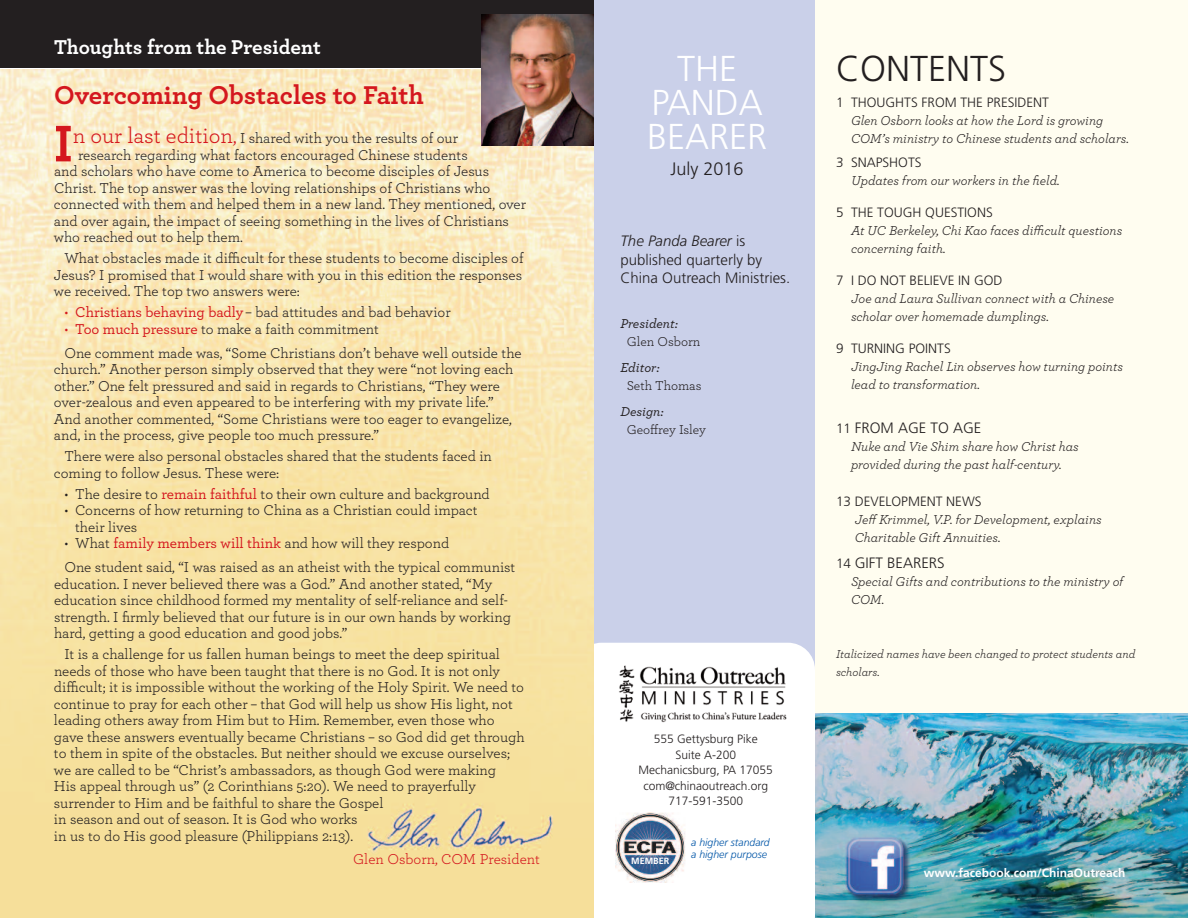
<style>
.page{position:relative;width:1188px;height:918px;background:#fff}
.page>*{position:absolute;margin:0;border:0;box-sizing:border-box;transform-origin:0 0}
.t1{font:700 54px "Archer";color:#d4171e}
.t2{font:300 36px/34.2px "Frutiger";color:#fff;text-align:center}
.t3{font:300 36px "Frutiger";color:#231f20}
.t4{font:700 27px "Archer";color:#d4171e}
.t5{font:700 21px "Archer";color:#fff}
.t6{font:300 18px "Frutiger";color:#231f20}
.t7{font:15px/16.5px "Archer";color:#231f20}
.t8{font:300 15px/18.6px "Frutiger";color:#231f20}
.t9{font:15px "Archer";color:#d4171e}
.t10{font:italic 13.5px/18px "Archer";color:#231f20}
.t11{font:300 13.5px "Frutiger";color:#231f20}
.t12{font:13.5px "Archer";color:#231f20}
.t13{font:italic 500 13.5px "Archer";color:#231f20}
.t14{font:300 12px/15.6px "Frutiger";color:#231f20;text-align:center}
.t15{font:italic 12px/18px "Archer";color:#231f20}
.t16{font:700 12px "Frutiger";color:#fff}
.t17{font:italic 300 10.5px/12.6px "Frutiger";color:#0155a7}
.t18{font:700 9px "Frutiger";color:#fff}
.s1{font-size:22.5px;color:#d4171e}
.s2{font-size:19.5px;color:#d4171e}
.s3{color:#d4171e}
.s4{font-weight:500;color:#d4171e}
.s5{font-style:italic}
.s6{font-size:13.5px}
</style>
<div class="page">
<div style="left:594px;top:0;width:221px;height:714px;background:#cad0e9"></div>
<div style="left:815px;top:0;width:373px;height:714px;background:#fffdf0"></div>
<img style="left:815px;top:714px;width:373px;height:204px">
<div style="left:594px;top:643px;width:221px;height:71px;background:#fff"></div>
<img style="left:609px;top:665px;width:189px;height:58px">
<img style="left:615px;top:813px;width:70px;height:70px">
<img style="left:0;top:69px;width:594px;height:849px">
<div style="left:0;top:0;width:594px;height:68px;background:#231f20"></div>
<img style="left:482px;top:14px;width:112px;height:132px">
<h3 class="t5" style="left:54px;top:40px;width:268px">Thoughts from the president</h3>
<h3 class="t4" style="left:54px;top:86px;width:371px">Overcoming Obstacles to Faith</h3>
<h1 class="t1" style="left:54px;top:126px;width:20px">I</h1>
<p class="t7" style="left:73px;top:132px;width:387px"><span class="s1">n our last edition</span><span class="s2">,</span> I shared with you the results of our</p>
<p class="t7" style="left:78px;top:148px;width:391px">research regarding what factors encouraged Chinese students</p>
<p class="t7" style="left:54px;top:165px;width:437px">and scholars who have come to America to become disciples of Jesus</p>
<p class="t7" style="left:54px;top:181px;width:438px">Christ. The top answer was the loving relationships of Christians who</p>
<p class="t7" style="left:54px;top:198px;width:474px">connected with them and helped them in a new land. They mentioned, over</p>
<p class="t7" style="left:54px;top:214px;width:456px">and over again, the impact of seeing something in the lives of Christians</p>
<p class="t7" style="left:54px;top:231px;width:190px">who reached out to help them.</p>
<p class="t7" style="left:54px;top:252px;width:471px;text-align:justify;text-indent:10px">What obstacles made it difficult for these students to become disciples of Jesus? I promised that I would share with you in this edition the responses we received. The top two answers were:</p>
<p class="t7" style="left:64px;top:306px;width:388px"><span class="s3">•</span> <span class="s4">Christians behaving badly</span> – bad attitudes and bad behavior</p>
<p class="t7" style="left:64px;top:318px;width:459px;line-height:24px"><span class="s3">•</span> <span class="s4">Too much pressure</span> to make a faith commitment<br>One comment made was, “Some Christians don’t behave well outside the</p>
<p class="t7" style="left:54px;top:363px;width:461px">church.” Another person simply observed that they were “not loving each other.” One felt pressured and said in regards to Christians, “They were over-zealous and even appeared to be interfering with my private life.” And another commented, “Some Christians were too eager to evangelize, and, in the process, give people too much pressure.”</p>
<p class="t7" style="left:54px;top:450px;width:440px;text-indent:10px">There were also personal obstacles shared that the students faced in coming to follow Jesus. These were:</p>
<p class="t7" style="left:64px;top:487px;width:427px">• The desire to <span class="s4">remain faithful</span> to their own culture and background</p>
<p class="t7" style="left:75px;top:504px;width:404px;text-indent:-11px">• Concerns of how returning to China as a Christian could impact their lives</p>
<p class="t7" style="left:64px;top:533px;width:452px;line-height:24px">• What <span class="s4">family members will think</span> and how will they respond<br>One student said, “I was raised as an atheist with the typical communist</p>
<p class="t7" style="left:54px;top:577px;width:459px">education. I never believed there was a God.” And another stated, “My education since childhood formed my mentality of self-reliance and self&shy;strength. I firmly believed that our future is in our own hands by working hard, getting a good education and good jobs.”</p>
<p class="t7" style="left:54px;top:648px;width:472px;text-indent:10px">It is a challenge for us fallen human beings to meet the deep spiritual needs of those who have been taught that there is no God. It is not only difficult; it is impossible without the working of the Holy Spirit. We need to continue to pray for each other – that God will help us show His light, not leading others away from Him but to Him. Remember, even those who gave these answers eventually became Christians – so God did get through to them in spite of the obstacles. But neither should we excuse ourselves; we are called to be “Christ’s ambassadors, as though God were making<br>His appeal through us” (2 Corinthians 5:20). We need to prayerfully surrender to Him and be faithful to share the Gospel<br>in season and out of season. It is God who works<br>in us to do His good pleasure (Philippians 2:13).</p>
<p class="t9" style="left:353px;top:854px;width:188px">Glen Osborn, COM President</p>
<h2 class="t2" style="left:647px;top:54px;width:122px">THE<br>PANDA<br>BEARER</h2>
<p class="t6" style="left:671px;top:162px;width:75px">July 2016</p>
<p class="t8" style="left:620px;top:233px;width:171px"><span class="s5">The Panda Bearer</span> is published quarterly by<br>China Outreach Ministries.</p>
<p class="t13" style="left:620px;top:319px;width:59px">President:</p>
<p class="t12" style="left:627px;top:337px;width:75px">Glen Osborn</p>
<p class="t13" style="left:621px;top:363px;width:41px">Editor:</p>
<p class="t12" style="left:627px;top:381px;width:76px">Seth Thomas</p>
<p class="t13" style="left:621px;top:408px;width:45px">Design:</p>
<p class="t12" style="left:627px;top:426px;width:81px">Geoffrey Isley</p>
<p class="t14" style="left:639px;top:732px;width:136px">555 Gettysburg Pike<br>Suite A-200<br>Mechanicsburg, PA 17055 com@chinaoutreach.org<br>717-591-3500</p>
<p class="t18" style="left:631px;top:858px;width:39px">MEMBER</p>
<p class="t17" style="left:691px;top:837px;width:80px">a higher standard a higher purpose</p>
<h2 class="t3" style="left:836px;top:54px;width:172px">CONTENTS</h2>
<p class="t11" style="left:836px;top:97px;width:215px">1 THOUGHTS FROM THE PRESIDENT</p>
<p class="t10" style="left:851px;top:113px;width:279px">Glen Osborn looks at how the Lord is growing<br>COM’s ministry to Chinese students and scholars.</p>
<p class="t11" style="left:836px;top:157px;width:87px">3 SNAPSHOTS</p>
<p class="t10" style="left:851px;top:173px;width:210px">Updates from our workers in the field.</p>
<p class="t11" style="left:836px;top:207px;width:158px">5 THE TOUGH QUESTIONS</p>
<p class="t10" style="left:851px;top:223px;width:273px">At UC Berkeley, Chi Kao faces difficult questions concerning faith.</p>
<p class="t11" style="left:836px;top:275px;width:168px">7 I DO NOT BELIEVE IN GOD</p>
<p class="t10" style="left:851px;top:291px;width:265px">Joe and Laura Sullivan connect with a Chinese scholar over homemade dumplings.</p>
<p class="t11" style="left:836px;top:343px;width:116px">9 TURNING POINTS</p>
<p class="t10" style="left:851px;top:359px;width:274px">JingJing Rachel Lin observes how turning points lead to transformation.</p>
<p class="t8" style="left:836px;top:420px;width:147px"><span class="s6">11</span> FROM AGE TO AGE</p>
<p class="t10" style="left:851px;top:439px;width:229px">Nuke and Vie Shim share how Christ has provided during the past half-century.</p>
<p class="t11" style="left:836px;top:496px;width:147px">13 DEVELOPMENT NEWS</p>
<p class="t10" style="left:855px;top:512px;width:249px">JeffKrimmel, V.P. for Development, explains<br>Charitable Gift Annuities.</p>
<p class="t8" style="left:836px;top:555px;width:110px"><span class="s6">14</span> GIFT BEARERS</p>
<p class="t10" style="left:851px;top:574px;width:274px">Special Gifts and contributions to the ministry of<br>COM.</p>
<p class="t15" style="left:836px;top:646px;width:301px">Italicized names have been changed to protect students and scholars.</p>
<p class="t16" style="left:924px;top:868px;width:203px">www.facebook.com/ChinaOutreach</p>
</div>
